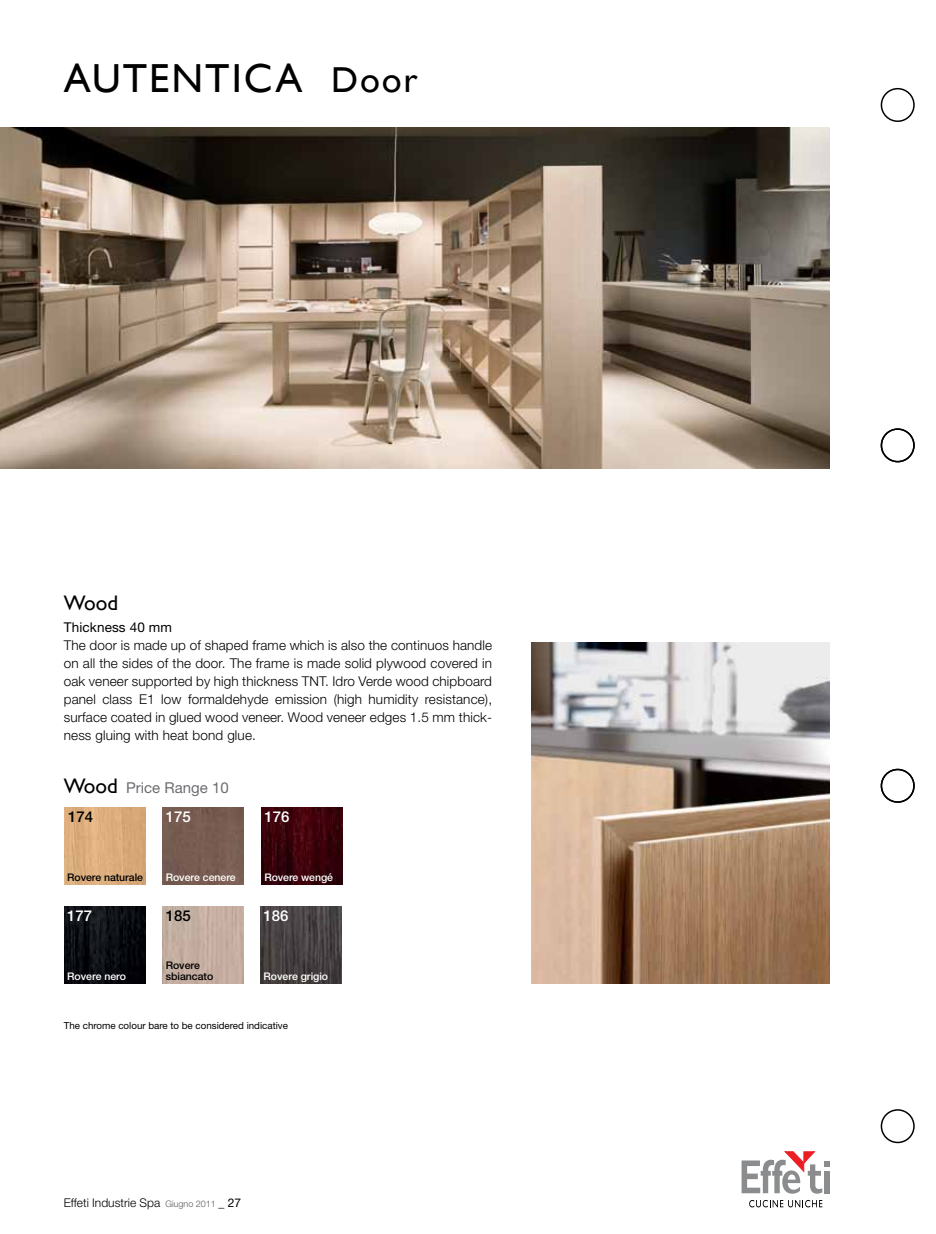
<style>
.page{position:relative;width:936px;height:1234px;background:#fff}
.page>*{position:absolute;margin:0;border:0;box-sizing:border-box;transform-origin:0 0}
.t1{font:40.5px "Gill Sans";letter-spacing:.05em;color:#000}
.t2{font:21px "Gill Sans";color:#000}
.t3{font:15px/29.7px "Helvetica Neue";color:#6d6e71}
.t4{font:500 15px "Helvetica Neue";color:#fff}
.t5{font:500 15px "Helvetica Neue";color:#000}
.t6{font:300 13.5px/18px "Helvetica Neue";letter-spacing:.01em;color:#000;text-align:justify}
.t7{font:13.5px "Helvetica Neue";letter-spacing:.01em;color:#000}
.t8{font:300 12px "Helvetica Neue";color:#000}
.t9{font:500 10.5px "Helvetica Neue";color:#fff}
.t10{font:500 10.5px/11.2px "Helvetica Neue";letter-spacing:-.005em;color:#000}
.t11{font:9.75px "Helvetica Neue";color:#000}
.s1{font-size:36px}
.s2{font-family:"Gill Sans";font-size:21px;color:#000}
.s3{font-weight:500;color:#000}
.s4{font-size:9px;color:#58595b}
.s5{font-weight:400}
</style>
<div class="page">
<svg style="left:741px;top:1151px;width:88px;height:42px"></svg>
<svg style="left:749px;top:1200px;width:73px;height:6px"></svg>
<img style="left:0;top:128px;width:829px;height:340px">
<img style="left:531px;top:642px;width:298px;height:340px">
<img style="left:64px;top:807px;width:81px;height:76px">
<div style="left:163px;top:807px;width:80px;height:76px;background:#785c51"></div>
<img style="left:64px;top:906px;width:81px;height:76px">
<img style="left:261px;top:807px;width:81px;height:76px">
<img style="left:260px;top:906px;width:81px;height:76px">
<img style="left:163px;top:906px;width:80px;height:76px">
<div style="left:880px;top:88px;width:34px;height:34px;border:2px solid #000;border-radius:50%"></div>
<div style="left:880px;top:428px;width:34px;height:34px;border:2px solid #000;border-radius:50%"></div>
<div style="left:880px;top:768px;width:34px;height:34px;border:2px solid #000;border-radius:50%"></div>
<div style="left:880px;top:1108px;width:34px;height:34px;border:2px solid #000;border-radius:50%"></div>
<h1 class="t1" style="left:64px;top:54px;width:355px">AUTENTICA <span class="s1">Door</span></h1>
<h2 class="t2" style="left:64px;top:590px;width:56px">Wood</h2>
<p class="t7" style="left:64px;top:618px;width:110px">Thickness 40 mm</p>
<p class="t6" style="left:64px;top:635px;width:430px">The door is made up of shaped frame which is also the continuos handle on all the sides of the door. The frame is made solid plywood covered in oak veneer supported by high thickness TNT. Idro Verde wood chipboard panel class E1 low formaldehyde emission (high humidity resistance), surface coated in glued wood veneer. Wood veneer edges 1.5 mm thick&shy;ness gluing with heat bond glue.</p>
<p class="t3" style="left:64px;top:772px;width:166px"><span class="s2">Wood</span> Price Range 10<br><span class="s3">174</span></p>
<p class="t4" style="left:264px;top:807px;width:27px">176</p>
<p class="t4" style="left:166px;top:807px;width:27px">175</p>
<p class="t10" style="left:67px;top:871px;width:77px">Rovere naturale</p>
<p class="t9" style="left:166px;top:870px;width:72px">Rovere cenere</p>
<p class="t9" style="left:264px;top:870px;width:70px">Rovere wengé</p>
<p class="t4" style="left:67px;top:906px;width:27px">177</p>
<p class="t9" style="left:67px;top:969px;width:60px">Rovere nero</p>
<p class="t5" style="left:166px;top:906px;width:27px">185</p>
<p class="t4" style="left:263px;top:906px;width:27px">186</p>
<p class="t10" style="left:166px;top:959px;width:49px">Rovere sbiancato</p>
<p class="t9" style="left:263px;top:969px;width:66px">Rovere grigio</p>
<p class="t11" style="left:64px;top:1019px;width:226px">The chrome colour bare to be considered indicative</p>
<p class="t8" style="left:64px;top:1194px;width:179px">Effeti Industrie Spa <span class="s4">Giugno 2011</span> _ <span class="s5">27</span></p>
</div>
